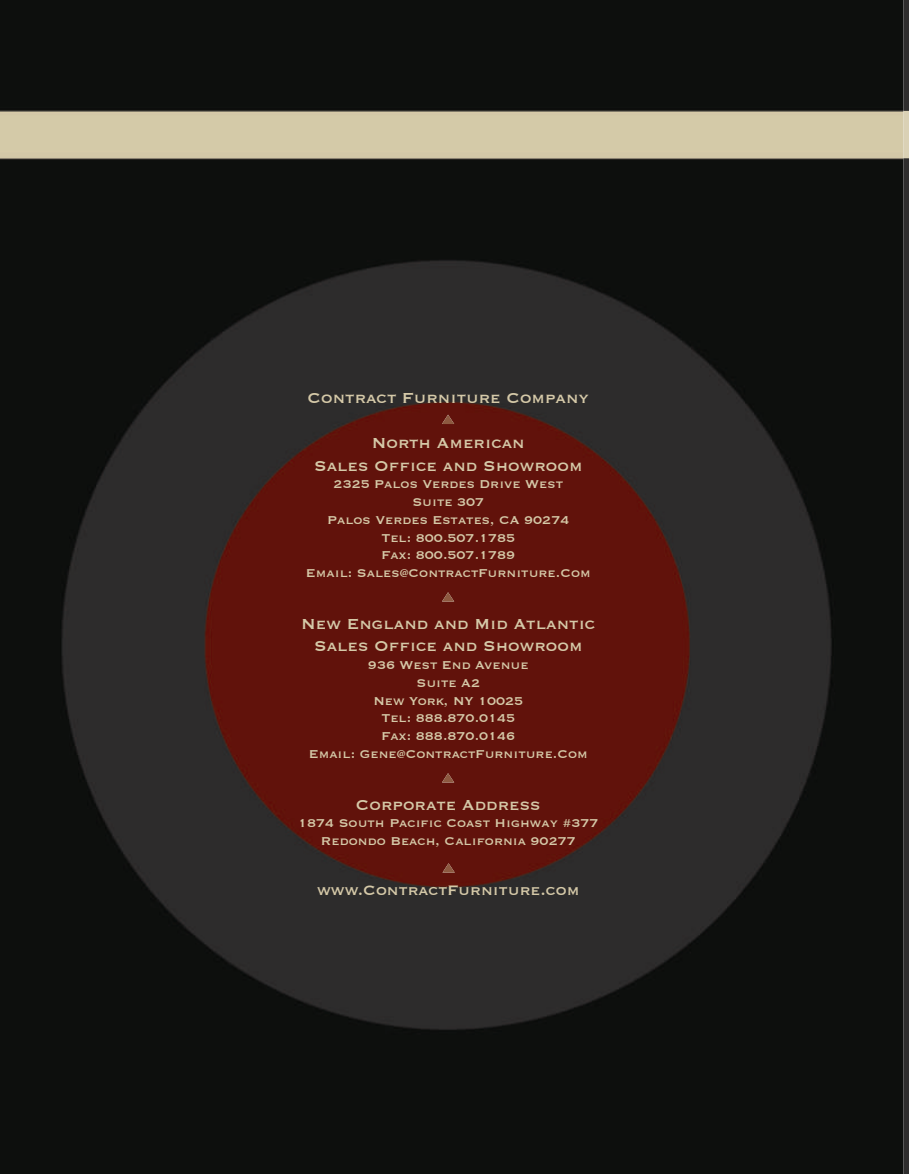
<style>
.page{position:relative;width:909px;height:1174px;background:#fff}
.page>*{position:absolute;margin:0;border:0;box-sizing:border-box;transform-origin:0 0}
.t1{font:18.75px/22.6px "Copperplate";color:#d5c9a8;text-align:center}
.t2{font:17.85px "Copperplate";color:#d5c9a8}
.t3{font:14.85px/17.7px "Copperplate";color:#d5c9a8;text-align:center}
</style>
<div class="page">
<img style="left:0;top:0;width:903px;height:1173px">
<svg style="left:442px;top:414px;width:12px;height:10px"></svg>
<svg style="left:442px;top:592px;width:12px;height:9px"></svg>
<svg style="left:442px;top:773px;width:12px;height:9px"></svg>
<svg style="left:442px;top:863px;width:12px;height:9px"></svg>
<img style="left:903px;top:1px;width:5px;height:1172px">
<p class="t1" style="left:307px;top:386px;width:283px">Contract Furniture Company</p>
<p class="t1" style="left:314px;top:432px;width:270px">North American<br>Sales Office and Showroom</p>
<p class="t3" style="left:306px;top:475px;width:286px">2325 Palos Verdes Drive West<br>Suite 307<br>Palos Verdes Estates, CA 90274<br>Tel: 800.507.1785<br>Fax: 800.507.1789<br>Email: Sales@ContractFurniture.Com</p>
<p class="t1" style="left:301px;top:612px;width:295px">New England and Mid Atlantic<br>Sales Office and Showroom</p>
<p class="t3" style="left:309px;top:656px;width:280px">936 West End Avenue<br>Suite A2<br>New York, NY 10025<br>Tel: 888.870.0145<br>Fax: 888.870.0146<br>Email: Gene@ContractFurniture.Com</p>
<p class="t1" style="left:356px;top:793px;width:186px">Corporate Address</p>
<p class="t3" style="left:298px;top:814px;width:302px">1874 South Pacific Coast Highway #377<br>Redondo Beach, California 90277</p>
<p class="t2" style="left:317px;top:881px;width:264px">www.ContractFurniture.com</p>
</div>
